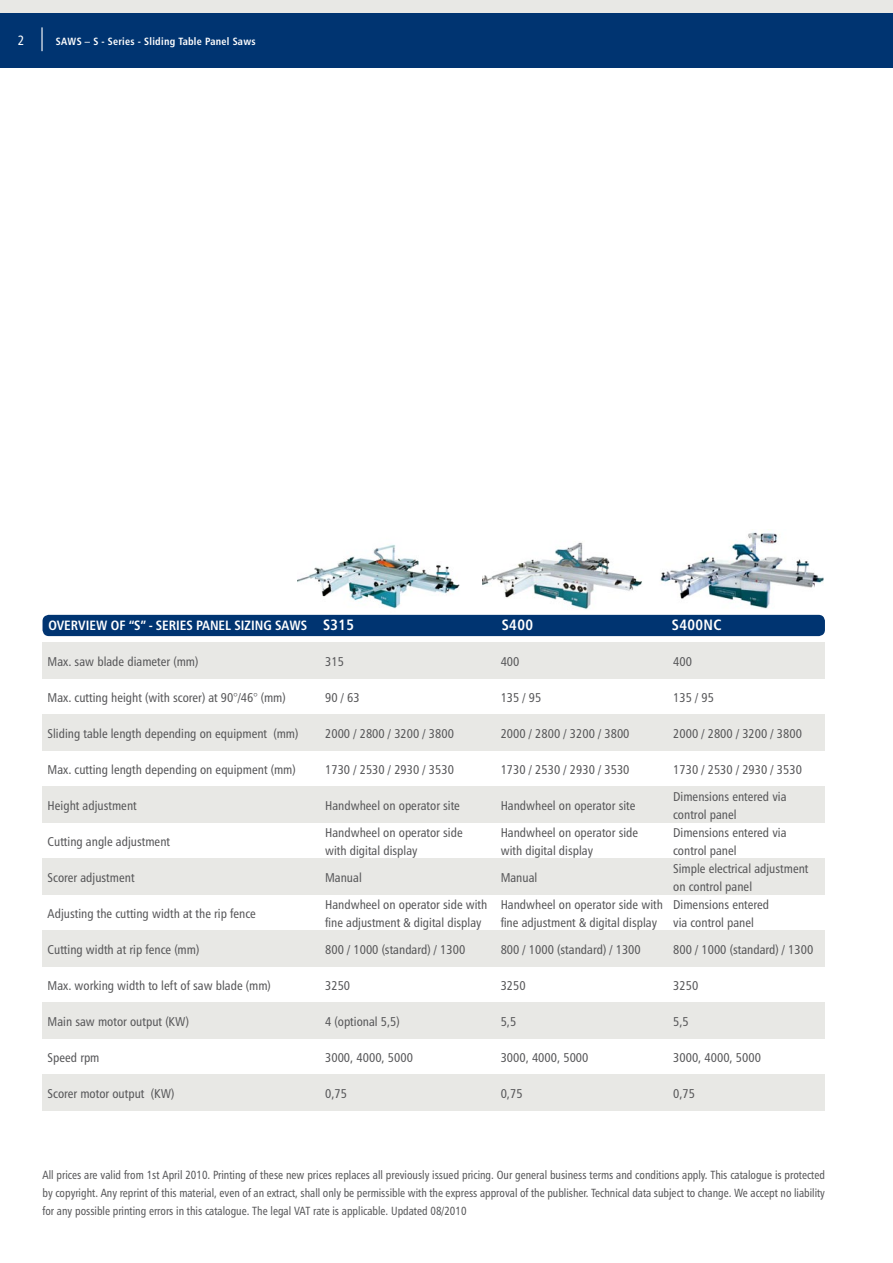
<style>
.page{position:relative;width:893px;height:1263px;background:#fff}
.page>*{position:absolute;margin:0;border:0;box-sizing:border-box;transform-origin:0 0}
.t1{font:15px "Humanist 777 BT Bold Condensed B";letter-spacing:.025em;color:#fff}
.t2{font:13.5px "Humanist 777 BT Bold Condensed B";color:#fff}
.t3{font:13.5px "Humanist 777 BT Roman Condensed B";color:#fff}
.t4{font:12.75px/18px "Humanist 777 BT Roman Condensed B";color:#58585a}
.t5{font:11.85px/18px "Humanist 777 BT Roman Condensed B";color:#58585a;text-align:justify;scale:.95 1}
.t6{font:10.5px "Humanist 777 BT Bold Condensed B";letter-spacing:.025em;color:#fff}
</style>
<div class="page">
<div style="left:0;top:13px;width:893px;height:54px;background:#003471"></div>
<div style="left:0;top:0;width:893px;height:13px;background:#e8e8e5"></div>
<hr style="left:41px;top:27px;width:2px;height:24px;background:#fff">
<div style="left:43px;top:615px;width:782px;height:21px;background:#003471;border-radius:6px"></div>
<div style="left:43px;top:642px;width:782px;height:36px;background:#e8e8e5"></div>
<div style="left:43px;top:714px;width:782px;height:36px;background:#e8e8e5"></div>
<div style="left:43px;top:786px;width:782px;height:36px;background:#e8e8e5"></div>
<div style="left:43px;top:858px;width:782px;height:36px;background:#e8e8e5"></div>
<div style="left:43px;top:930px;width:782px;height:36px;background:#e8e8e5"></div>
<div style="left:43px;top:1002px;width:782px;height:36px;background:#e8e8e5"></div>
<div style="left:43px;top:1074px;width:782px;height:36px;background:#e8e8e5"></div>
<img style="left:298px;top:544px;width:162px;height:65px">
<img style="left:482px;top:542px;width:160px;height:68px">
<img style="left:660px;top:532px;width:163px;height:77px">
<p class="t3" style="left:18px;top:32px;width:8px">2</p>
<p class="t6" style="left:56px;top:35px;width:201px">SAWS – S - Series - Sliding Table Panel Saws</p>
<p class="t1" style="left:323px;top:615px;width:33px">S315</p>
<p class="t1" style="left:502px;top:615px;width:33px">S400</p>
<p class="t1" style="left:672px;top:615px;width:51px">S400NC</p>
<p class="t2" style="left:48px;top:617px;width:121px">OVERVIEW OF “S” - Series</p>
<p class="t2" style="left:196px;top:617px;width:112px">PANEL SIZING SAWS</p>
<p class="t4" style="left:48px;top:652px;width:152px">Max. saw blade diameter (mm)</p>
<p class="t4" style="left:325px;top:652px;width:20px">315</p>
<p class="t4" style="left:501px;top:652px;width:20px">400</p>
<p class="t4" style="left:673px;top:652px;width:20px">400</p>
<p class="t4" style="left:48px;top:688px;width:240px">Max. cutting height (with scorer) at 90°/46° (mm)</p>
<p class="t4" style="left:325px;top:688px;width:36px">90 / 63</p>
<p class="t4" style="left:501px;top:688px;width:42px">135 / 95</p>
<p class="t4" style="left:673px;top:688px;width:42px">135 / 95</p>
<p class="t4" style="left:48px;top:724px;width:252px">Sliding table length depending on equipment (mm)</p>
<p class="t4" style="left:325px;top:724px;width:130px">2000 / 2800 / 3200 / 3800</p>
<p class="t4" style="left:501px;top:724px;width:130px">2000 / 2800 / 3200 / 3800</p>
<p class="t4" style="left:673px;top:724px;width:130px">2000 / 2800 / 3200 / 3800</p>
<p class="t4" style="left:48px;top:760px;width:250px">Max. cutting length depending on equipment (mm)</p>
<p class="t4" style="left:325px;top:760px;width:130px">1730 / 2530 / 2930 / 3530</p>
<p class="t4" style="left:501px;top:760px;width:130px">1730 / 2530 / 2930 / 3530</p>
<p class="t4" style="left:673px;top:760px;width:130px">1730 / 2530 / 2930 / 3530</p>
<p class="t4" style="left:48px;top:796px;width:91px">Height adjustment</p>
<p class="t4" style="left:325px;top:796px;width:136px">Handwheel on operator site</p>
<p class="t4" style="left:501px;top:796px;width:136px">Handwheel on operator site</p>
<p class="t4" style="left:673px;top:787px;width:115px">Dimensions entered via</p>
<p class="t4" style="left:673px;top:805px;width:65px">control panel</p>
<p class="t4" style="left:48px;top:832px;width:124px">Cutting angle adjustment</p>
<p class="t4" style="left:325px;top:823px;width:139px">Handwheel on operator side</p>
<p class="t4" style="left:501px;top:823px;width:139px">Handwheel on operator side</p>
<p class="t4" style="left:673px;top:823px;width:115px">Dimensions entered via</p>
<p class="t4" style="left:325px;top:841px;width:94px">with digital display</p>
<p class="t4" style="left:501px;top:841px;width:94px">with digital display</p>
<p class="t4" style="left:673px;top:841px;width:65px">control panel</p>
<p class="t4" style="left:48px;top:868px;width:88px">Scorer adjustment</p>
<p class="t4" style="left:325px;top:868px;width:38px">Manual</p>
<p class="t4" style="left:501px;top:868px;width:38px">Manual</p>
<p class="t4" style="left:673px;top:859px;width:137px">Simple electrical adjustment on control panel</p>
<p class="t4" style="left:48px;top:904px;width:210px">Adjusting the cutting width at the rip fence</p>
<p class="t4" style="left:325px;top:895px;width:446px">Handwheel on operator side with Handwheel on operator side with Dimensions entered</p>
<p class="t4" style="left:325px;top:913px;width:158px">fine adjustment &amp; digital display</p>
<p class="t4" style="left:501px;top:913px;width:158px">fine adjustment &amp; digital display</p>
<p class="t4" style="left:673px;top:913px;width:82px">via control panel</p>
<p class="t4" style="left:48px;top:940px;width:153px">Cutting width at rip fence (mm)</p>
<p class="t4" style="left:325px;top:940px;width:142px">800 / 1000 (standard) / 1300</p>
<p class="t4" style="left:501px;top:940px;width:142px">800 / 1000 (standard) / 1300</p>
<p class="t4" style="left:673px;top:940px;width:142px">800 / 1000 (standard) / 1300</p>
<p class="t4" style="left:48px;top:976px;width:225px">Max. working width to left of saw blade (mm)</p>
<p class="t4" style="left:325px;top:976px;width:27px">3250</p>
<p class="t4" style="left:501px;top:976px;width:27px">3250</p>
<p class="t4" style="left:673px;top:976px;width:27px">3250</p>
<p class="t4" style="left:48px;top:1012px;width:143px">Main saw motor output (KW)</p>
<p class="t4" style="left:325px;top:1012px;width:76px">4 (optional 5,5)</p>
<p class="t4" style="left:501px;top:1012px;width:17px">5,5</p>
<p class="t4" style="left:673px;top:1012px;width:17px">5,5</p>
<p class="t4" style="left:48px;top:1048px;width:53px">Speed rpm</p>
<p class="t4" style="left:325px;top:1048px;width:89px">3000, 4000, 5000</p>
<p class="t4" style="left:501px;top:1048px;width:89px">3000, 4000, 5000</p>
<p class="t4" style="left:673px;top:1048px;width:89px">3000, 4000, 5000</p>
<p class="t4" style="left:48px;top:1084px;width:128px">Scorer motor output (KW)</p>
<p class="t4" style="left:325px;top:1084px;width:23px">0,75</p>
<p class="t4" style="left:501px;top:1084px;width:23px">0,75</p>
<p class="t4" style="left:673px;top:1084px;width:23px">0,75</p>
<p class="t5" style="left:43px;top:1166px;width:825px">All prices are valid from 1st April 2010. Printing of these new prices replaces all previously issued pricing. Our general business terms and conditions apply. This catalogue is protected by copyright. Any reprint of this material, even of an extract, shall only be permissible with the express approval of the publisher. Technical data subject to change. We accept no liability for any possible printing errors in this catalogue. The legal VAT rate is applicable. Updated 08/2010</p>
</div>
